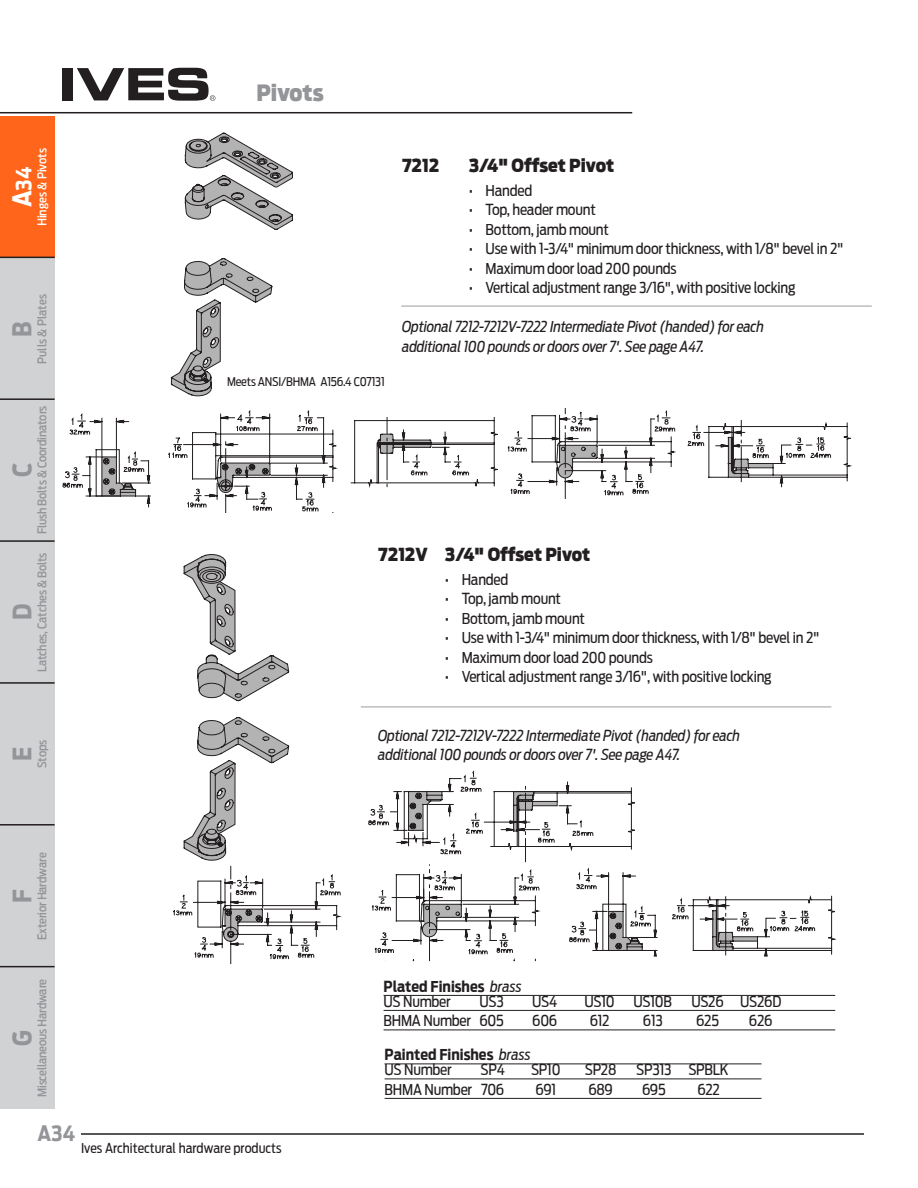
<style>
.page{position:relative;width:918px;height:1188px;background:#fff}
.page>*{position:absolute;margin:0;border:0;box-sizing:border-box;transform-origin:0 0}
.t1{font:700 25.5px "Antenna Cond";color:#939598}
.t2{font:900 22.5px "Antenna Cond";color:#939598}
.t3{font:700 21px "Antenna Cond";color:#939598}
.t4{font:700 21px "Antenna Cond";color:#fff}
.t5{font:900 18px "Antenna Cond";color:#231f20}
.t6{font:15px "Antenna Cond";letter-spacing:-.015em;color:#231f20}
.t7{font:italic 15px/19.5px "Antenna Cond";letter-spacing:-.015em;color:#231f20}
.t8{font:700 15px/15px "Antenna Cond";color:#231f20}
.t9{font:13.5px "Antenna Cond";color:#231f20}
.t10{font:700 condensed 12.15px "Univers";color:#231f20}
.t11{font:500 12px "Antenna Cond";letter-spacing:-.015em;color:#939598}
.t12{font:12px "Antenna Cond";letter-spacing:-.015em;color:#231f20}
.t13{font:500 12px "Antenna Cond";color:#fff}
.s1{font-size:25.5px}
.s2{font-weight:400;font-style:italic}
.s3{font-weight:400}
</style>
<div class="page">
<hr style="left:81px;top:1133px;width:783px;height:2px;background:#231f20">
<div style="left:63px;top:68px;width:10px;height:32px;background:#231f20"></div>
<svg style="left:77px;top:68px;width:138px;height:33px"></svg>
<hr style="left:0;top:112px;width:632px;height:1px;background:#231f20">
<div style="left:0;top:116px;width:55px;height:993px;background:#d1d2d4"></div>
<hr style="left:0;top:398px;width:55px;height:2px;background:#231f20">
<hr style="left:0;top:540px;width:55px;height:2px;background:#231f20">
<hr style="left:0;top:682px;width:55px;height:2px;background:#231f20">
<hr style="left:0;top:966px;width:55px;height:1px;background:#231f20">
<hr style="left:0;top:824px;width:55px;height:2px;background:#231f20">
<div style="left:0;top:116px;width:55px;height:141px;background:#ff661c"></div>
<hr style="left:0;top:257px;width:55px;height:1px;background:#231f20">
<svg style="left:183px;top:554px;width:107px;height:312px"></svg>
<svg style="left:173px;top:866px;width:169px;height:98px"></svg>
<svg style="left:368px;top:770px;width:469px;height:191px"></svg>
<hr style="left:401px;top:305px;width:471px;height:2px;background:#bcbdc0">
<hr style="left:361px;top:706px;width:470px;height:2px;background:#bcbdc0">
<svg style="left:57px;top:112px;width:799px;height:400px"></svg>
<hr style="left:384px;top:995px;width:451px;height:1px;background:#231f20">
<hr style="left:384px;top:1010px;width:451px;height:1px;background:#231f20">
<hr style="left:384px;top:1030px;width:451px;height:1px;background:#231f20">
<hr style="left:385px;top:1064px;width:377px;height:1px;background:#231f20">
<hr style="left:385px;top:1079px;width:377px;height:1px;background:#231f20">
<hr style="left:385px;top:1098px;width:377px;height:1px;background:#231f20">
<p class="t13" style="left:35px;top:226px;width:80px;rotate:-90deg">Hinges &amp; Pivots</p>
<h3 class="t4" style="left:11px;top:207px;width:42px;rotate:-90deg"><span class="s1">A</span>34</h3>
<p class="t11" style="left:35px;top:364px;width:71px;rotate:-90deg">Pulls &amp; Plates</p>
<h1 class="t1" style="left:7px;top:337px;width:17px;rotate:-90deg">B</h1>
<p class="t11" style="left:35px;top:534px;width:130px;rotate:-90deg">Flush Bolts &amp; Coordinators</p>
<h1 class="t1" style="left:7px;top:477px;width:16px;rotate:-90deg">C</h1>
<p class="t11" style="left:35px;top:672px;width:120px;rotate:-90deg">Latches, Catches &amp; Bolts</p>
<h1 class="t1" style="left:7px;top:620px;width:18px;rotate:-90deg">D</h1>
<h1 class="t1" style="left:7px;top:761px;width:16px;rotate:-90deg">E</h1>
<p class="t11" style="left:35px;top:768px;width:30px;rotate:-90deg">Stops</p>
<p class="t11" style="left:35px;top:940px;width:89px;rotate:-90deg">Exterior Hardware</p>
<h1 class="t1" style="left:7px;top:903px;width:15px;rotate:-90deg">F</h1>
<p class="t11" style="left:35px;top:1097px;width:120px;rotate:-90deg">Miscellaneous Hardware</p>
<h1 class="t1" style="left:7px;top:1046px;width:17px;rotate:-90deg">G</h1>
<h2 class="t2" style="left:256px;top:79px;width:69px">Pivots</h2>
<p class="t12" style="left:227px;top:375px;width:159px">Meets ANSI/BHMA A156.4 C07131</p>
<p class="t5" style="left:402px;top:154px;width:39px">7212</p>
<p class="t5" style="left:469px;top:154px;width:147px">3/4" Offset Pivot</p>
<p class="t6" style="left:469px;top:182px;width:65px">• Handed</p>
<p class="t6" style="left:469px;top:201px;width:128px">• Top, header mount</p>
<p class="t6" style="left:469px;top:221px;width:142px">• Bottom, jamb mount</p>
<p class="t6" style="left:469px;top:240px;width:376px">• Use with 1-3/4" minimum door thickness, with 1/8" bevel in 2"</p>
<p class="t6" style="left:469px;top:260px;width:209px">• Maximum door load 200 pounds</p>
<p class="t6" style="left:469px;top:279px;width:328px">• Vertical adjustment range 3/16", with positive locking</p>
<p class="t7" style="left:402px;top:317px;width:363px">Optional 7212-7212V-7222 Intermediate Pivot (handed) for each additional 100 pounds or doors over 7'. See page A47.</p>
<p class="t5" style="left:378px;top:543px;width:214px">7212V 3/4" Offset Pivot</p>
<p class="t6" style="left:445px;top:570px;width:65px">• Handed</p>
<p class="t6" style="left:445px;top:590px;width:118px">• Top, jamb mount</p>
<p class="t6" style="left:445px;top:609px;width:142px">• Bottom, jamb mount</p>
<p class="t6" style="left:445px;top:629px;width:376px">• Use with 1-3/4" minimum door thickness, with 1/8" bevel in 2"</p>
<p class="t6" style="left:445px;top:648px;width:209px">• Maximum door load 200 pounds</p>
<p class="t6" style="left:445px;top:668px;width:328px">• Vertical adjustment range 3/16", with positive locking</p>
<p class="t10" style="left:498px;top:595px;width:76px">7212V Pivot Set</p>
<p class="t7" style="left:378px;top:725px;width:363px">Optional 7212-7212V-7222 Intermediate Pivot (handed) for each additional 100 pounds or doors over 7'. See page A47.</p>
<p class="t8" style="left:384px;top:979px;width:140px">Plated Finishes <span class="s2">brass<br></span><span class="s3">US Number</span></p>
<p class="t6" style="left:480px;top:992px;width:26px">US3</p>
<p class="t6" style="left:532px;top:992px;width:27px">US4</p>
<p class="t6" style="left:585px;top:992px;width:32px">US10</p>
<p class="t6" style="left:634px;top:992px;width:40px">US10B</p>
<p class="t6" style="left:691px;top:992px;width:92px">US26 US26D</p>
<p class="t6" style="left:384px;top:1012px;width:122px">BHMA Number 605</p>
<p class="t6" style="left:532px;top:1012px;width:27px">606</p>
<p class="t6" style="left:590px;top:1012px;width:21px">612</p>
<p class="t6" style="left:643px;top:1012px;width:21px">613</p>
<p class="t6" style="left:696px;top:1012px;width:24px">625</p>
<p class="t6" style="left:749px;top:1012px;width:25px">626</p>
<p class="t8" style="left:385px;top:1047px;width:148px">Painted Finishes <span class="s2">brass<br></span><span class="s3">US Number</span></p>
<p class="t6" style="left:481px;top:1061px;width:26px">SP4</p>
<p class="t6" style="left:531px;top:1061px;width:31px">SP10</p>
<p class="t6" style="left:585px;top:1061px;width:33px">SP28</p>
<p class="t6" style="left:636px;top:1061px;width:94px">SP313 SPBLK</p>
<p class="t6" style="left:385px;top:1080px;width:121px">BHMA Number 706</p>
<p class="t6" style="left:535px;top:1080px;width:22px">691</p>
<p class="t6" style="left:588px;top:1080px;width:26px">689</p>
<p class="t6" style="left:642px;top:1080px;width:25px">695</p>
<p class="t6" style="left:697px;top:1080px;width:24px">622</p>
<h3 class="t3" style="left:38px;top:1121px;width:39px">A34</h3>
<p class="t9" style="left:81px;top:1141px;width:202px">Ives Architectural hardware products</p>
</div>
